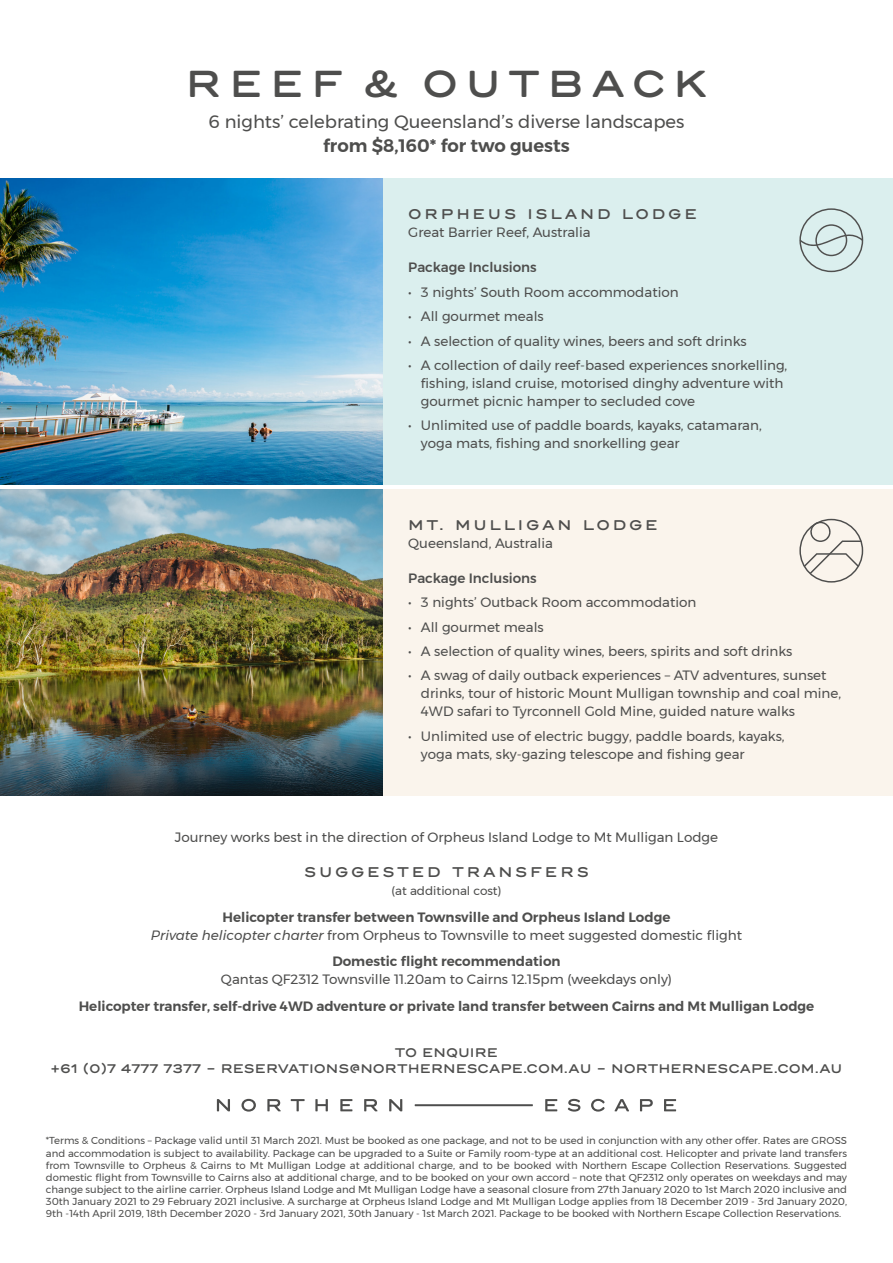
<style>
.page{position:relative;width:893px;height:1263px;background:#fff}
.page>*{position:absolute;margin:0;border:0;box-sizing:border-box;transform-origin:0 0}
.t1{font:500 36px "Trio Grotesk";letter-spacing:.2em;color:#4e4e4d}
.t2{font:18px "Montserrat";color:#4e4e4d}
.t3{font:600 18px "Montserrat";color:#4e4e4d}
.t4{font:13.5px/18px "Montserrat";color:#4e4e4d}
.t5{font:600 13.5px/18px "Montserrat";color:#4e4e4d;text-align:center}
.t6{font:500 13.5px "Trio Grotesk";letter-spacing:.2em;color:#4e4e4d}
.t7{font:500 13.5px "Montserrat";color:#4e4e4d}
.t8{font:500 12px/16.5px "Trio Grotesk";color:#4e4e4d;text-align:center}
.t9{font:12px "Montserrat";color:#4e4e4d}
.t10{font:10.05px/12.1px "Montserrat";color:#4e4e4d;text-align:justify}
.s1{font-weight:400;font-style:italic}
.s2{font-weight:400}
</style>
<div class="page">
<svg style="left:217px;top:1099px;width:459px;height:12px"></svg>
<hr style="left:415px;top:1104px;width:118px;height:2px;background:#4e4e4d">
<div style="left:383px;top:179px;width:510px;height:306px;background:#dbefee"></div>
<img style="left:0;top:179px;width:383px;height:306px">
<div style="left:383px;top:489px;width:510px;height:306px;background:#faf4ec"></div>
<img style="left:0;top:489px;width:383px;height:306px">
<svg style="left:799px;top:208px;width:64px;height:64px"></svg>
<svg style="left:799px;top:519px;width:64px;height:64px"></svg>
<h1 class="t1" style="left:185px;top:62px;width:523px">REEF &amp; OUTBACK</h1>
<h2 class="t2" style="left:209px;top:108px;width:477px">6 nights’ celebrating Queensland’s diverse landscapes</h2>
<h2 class="t3" style="left:323px;top:131px;width:248px">from $8,160* for two guests</h2>
<h3 class="t6" style="left:408px;top:206px;width:290px">ORPHEUS ISLAND LODGE</h3>
<h3 class="t4" style="left:408px;top:223px;width:184px">Great Barrier Reef, Australia</h3>
<h3 class="t7" style="left:408px;top:257px;width:130px">Package Inclusions</h3>
<h3 class="t4" style="left:408px;top:283px;width:272px">• 3 nights’ South Room accommodation</h3>
<h3 class="t4" style="left:408px;top:307px;width:137px">• All gourmet meals</h3>
<h3 class="t4" style="left:408px;top:332px;width:340px">• A selection of quality wines, beers and soft drinks</h3>
<h3 class="t4" style="left:421px;top:356px;width:368px;text-indent:-13px">• A collection of daily reef-based experiences snorkelling, fishing, island cruise, motorised dinghy adventure with gourmet picnic hamper to secluded cove</h3>
<h3 class="t4" style="left:421px;top:416px;width:342px;text-indent:-13px">• Unlimited use of paddle boards, kayaks, catamaran, yoga mats, fishing and snorkelling gear</h3>
<h3 class="t6" style="left:408px;top:516px;width:251px">MT. MULLIGAN LODGE</h3>
<h3 class="t4" style="left:408px;top:534px;width:146px">Queensland, Australia</h3>
<h3 class="t7" style="left:408px;top:567px;width:130px">Package Inclusions</h3>
<h3 class="t4" style="left:408px;top:593px;width:290px">• 3 nights’ Outback Room accommodation</h3>
<h3 class="t4" style="left:408px;top:618px;width:137px">• All gourmet meals</h3>
<h3 class="t4" style="left:408px;top:642px;width:386px">• A selection of quality wines, beers, spirits and soft drinks</h3>
<h3 class="t4" style="left:421px;top:666px;width:422px;text-indent:-13px">• A swag of daily outback experiences – ATV adventures, sunset drinks, tour of historic Mount Mulligan township and coal mine,<br>4WD safari to Tyrconnell Gold Mine, guided nature walks</h3>
<h3 class="t4" style="left:421px;top:727px;width:365px;text-indent:-13px">• Unlimited use of electric buggy, paddle boards, kayaks, yoga mats, sky-gazing telescope and fishing gear</h3>
<h3 class="t4" style="left:175px;top:828px;width:545px">Journey works best in the direction of Orpheus Island Lodge to Mt Mulligan Lodge</h3>
<h3 class="t6" style="left:304px;top:864px;width:286px">SUGGESTED TRANSFERS</h3>
<p class="t9" style="left:392px;top:882px;width:111px">(at additional cost)</p>
<h3 class="t5" style="left:151px;top:908px;width:593px">Helicopter transfer between Townsville and Orpheus Island Lodge<br><span class="s1">Private helicopter charter</span> <span class="s2">from Orpheus to Townsville to meet suggested domestic flight</span></h3>
<h3 class="t5" style="left:332px;top:952px;width:230px">Domestic flight recommendation</h3>
<h3 class="t4" style="left:221px;top:970px;width:453px">Qantas QF2312 Townsville 11.20am to Cairns 12.15pm (weekdays only)</h3>
<h3 class="t5" style="left:79px;top:997px;width:737px">Helicopter transfer, self-drive 4WD adventure or private land transfer between Cairns and Mt Mulligan Lodge</h3>
<p class="t8" style="left:51px;top:1044px;width:793px">TO ENQUIRE<br>+61 (0)7 4777 7377 – RESERVATIONS@NORTHERNESCAPE.COM.AU – NORTHERNESCAPE.COM.AU</p>
<p class="t10" style="left:46px;top:1135px;width:803px">*Terms &amp; Conditions – Package valid until 31 March 2021. Must be booked as one package, and not to be used in conjunction with any other offer. Rates are GROSS and accommodation is subject to availability. Package can be upgraded to a Suite or Family room-type at an additional cost. Helicopter and private land transfers from Townsville to Orpheus &amp; Cairns to Mt Mulligan Lodge at additional charge, and to be booked with Northern Escape Collection Reservations. Suggested domestic flight from Townsville to Cairns also at additional charge, and to be booked on your own accord – note that QF2312 only operates on weekdays and may change subject to the airline carrier. Orpheus Island Lodge and Mt Mulligan Lodge have a seasonal closure from 27th January 2020 to 1st March 2020 inclusive and 30th January 2021 to 29 February 2021 inclusive. A surcharge at Orpheus Island Lodge and Mt Mulligan Lodge applies from 18 December 2019 - 3rd January 2020, 9th -14th April 2019, 18th December 2020 - 3rd January 2021, 30th January - 1st March 2021. Package to be booked with Northern Escape Collection Reservations.</p>
</div>
